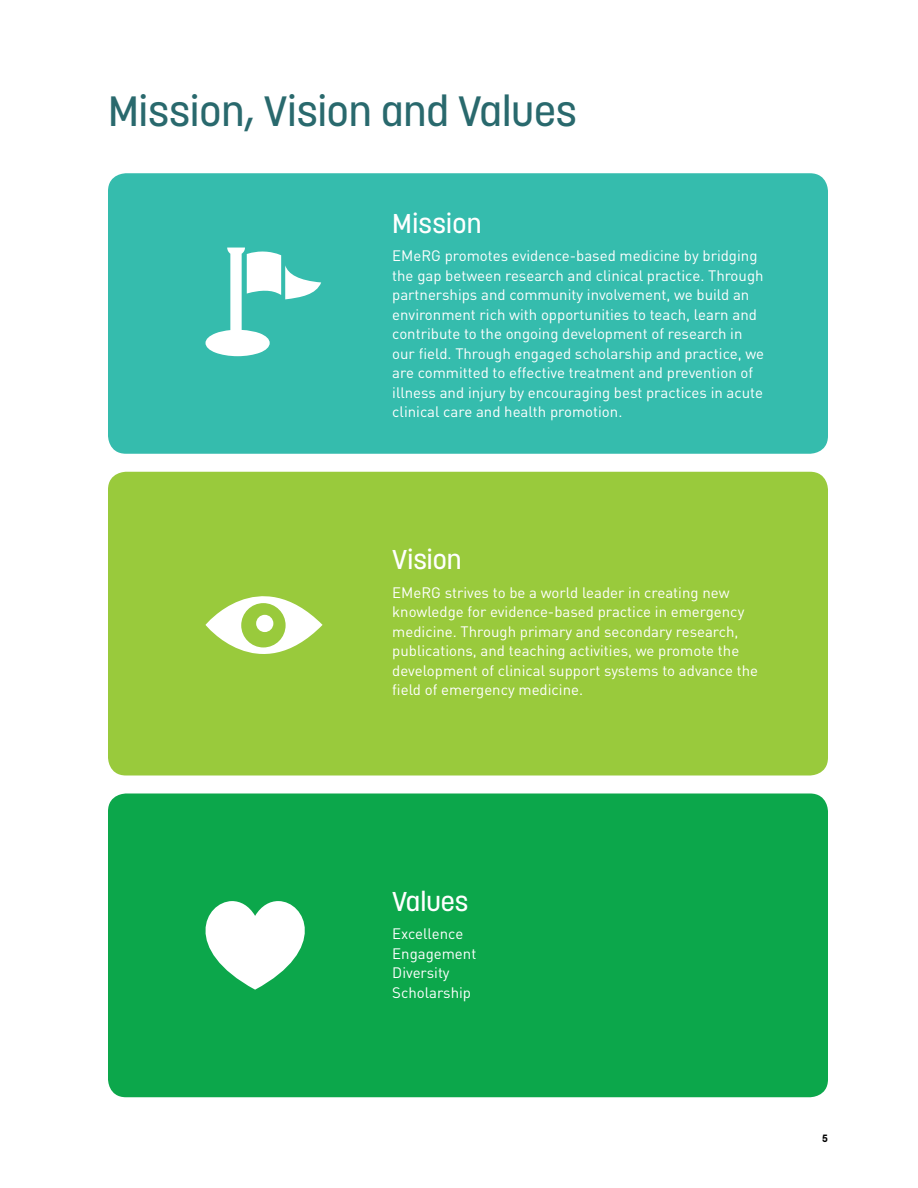
<style>
.page{position:relative;width:918px;height:1188px;background:#fff}
.page>*{position:absolute;margin:0;border:0;box-sizing:border-box;transform-origin:0 0}
.t1{font:500 42px "Korolev";color:#29696d}
.t2{font:500 27px "Korolev";color:#fff}
.t3{font:15px/19.5px "DIN Pro";color:#fff}
.t4{font:700 10.5px "Korolev";color:#000}
</style>
<div class="page">
<div style="left:108px;top:794px;width:720px;height:303px;background:#0ca74b;border-radius:18px"></div>
<div style="left:108px;top:472px;width:720px;height:304px;background:#99ca3c;border-radius:18px"></div>
<div style="left:108px;top:173px;width:720px;height:281px;background:#35bcad;border-radius:18px"></div>
<svg style="left:206px;top:248px;width:115px;height:108px"></svg>
<svg style="left:206px;top:596px;width:117px;height:58px"></svg>
<svg style="left:205px;top:901px;width:100px;height:89px"></svg>
<h1 class="t1" style="left:108px;top:85px;width:470px">Mission, Vision and Values</h1>
<h2 class="t2" style="left:392px;top:206px;width:91px">Mission</h2>
<p class="t3" style="left:392px;top:245px;width:373px">EMeRG promotes evidence-based medicine by bridging the gap between research and clinical practice. Through partnerships and community involvement, we build an environment rich with opportunities to teach, learn and contribute to the ongoing development of research in our field. Through engaged scholarship and practice, we are committed to effective treatment and prevention of illness and injury by encouraging best practices in acute clinical care and health promotion.</p>
<h2 class="t2" style="left:392px;top:543px;width:71px">Vision</h2>
<p class="t3" style="left:392px;top:581px;width:367px">EMeRG strives to be a world leader in creating new knowledge for evidence-based practice in emergency medicine. Through primary and secondary research, publications, and teaching activities, we promote the development of clinical support systems to advance the field of emergency medicine.</p>
<h2 class="t2" style="left:392px;top:884px;width:78px">Values</h2>
<p class="t3" style="left:392px;top:922px;width:86px">Excellence<br>Engagement<br>Diversity<br>Scholarship</p>
<p class="t4" style="left:822px;top:1132px;width:7px">5</p>
</div>
